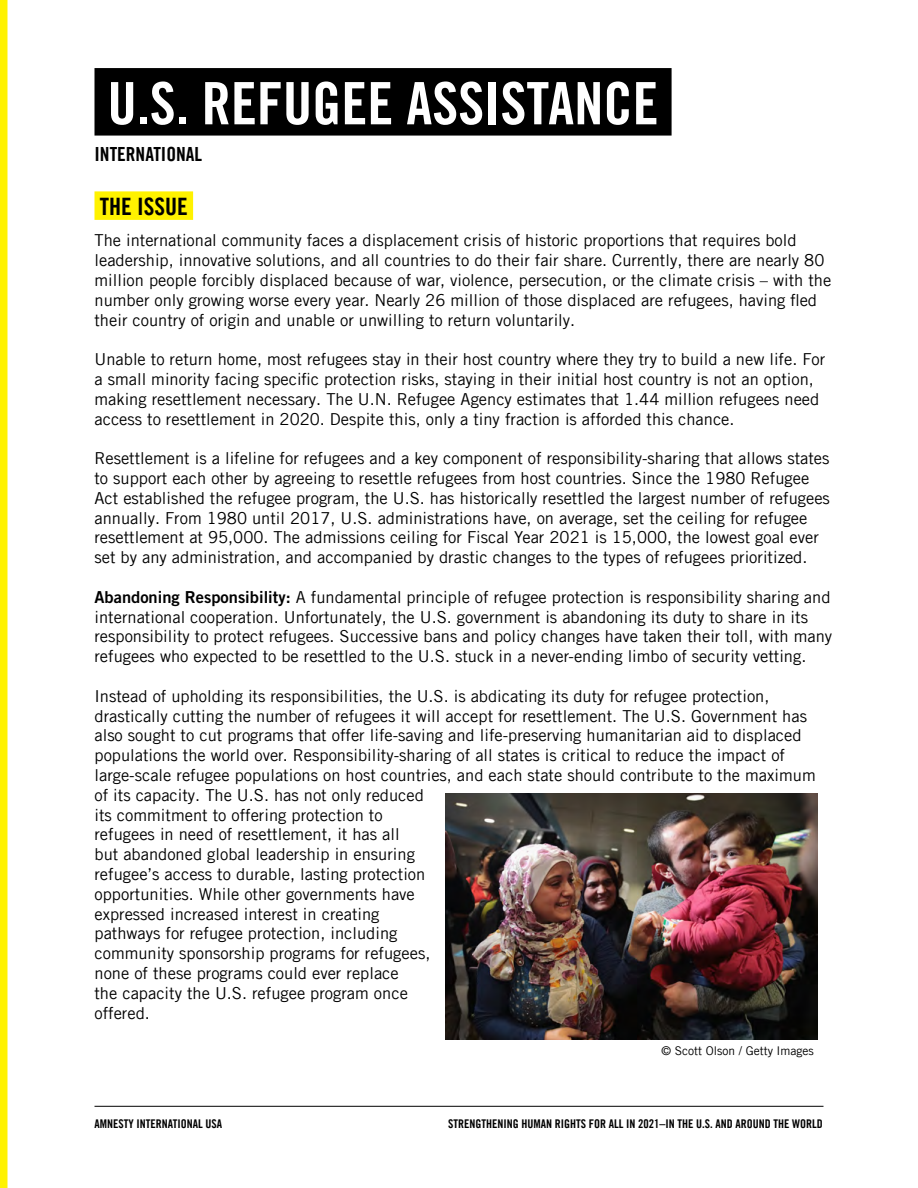
<style>
.page{position:relative;width:918px;height:1188px;background:#fff}
.page>*{position:absolute;margin:0;border:0;box-sizing:border-box;transform-origin:0 0}
.t1{font:58.5px "Amnesty Trade Gothic Bd Cn 20";color:#fff}
.t2{font:24px "Amnesty Trade Gothic Bd Cn 20";color:#000}
.t3{font:19.5px "Amnesty Trade Gothic Bd Cn 20";color:#000}
.t4{font:16.5px/19.8px "Amnesty Trade Gothic";color:#000}
.t5{font:12px "Amnesty Trade Gothic Bd Cn 20";color:#000}
.t6{font:12px "Amnesty Trade Gothic";color:#000}
.s1{font-family:"Trade Gothic LT Std Bd 2"}
</style>
<div class="page">
<div style="left:0;top:0;width:8px;height:1188px;background:#fff200"></div>
<hr style="left:94px;top:1106px;width:730px;height:1px;background:#000">
<div style="left:94px;top:191px;width:99px;height:29px;background:#fff200"></div>
<div style="left:94px;top:68px;width:578px;height:68px;background:#000"></div>
<img style="left:446px;top:793px;width:371px;height:247px">
<h1 class="t1" style="left:107px;top:68px;width:553px">U.S. REFUGEE ASSISTANCE</h1>
<p class="t3" style="left:94px;top:143px;width:109px">INTERNATIONAL</p>
<h2 class="t2" style="left:100px;top:192px;width:89px">THE ISSUE</h2>
<p class="t4" style="left:94px;top:230px;width:738px">The international community faces a displacement crisis of historic proportions that requires bold leadership, innovative solutions, and all countries to do their fair share. Currently, there are nearly 80 million people forcibly displaced because of war, violence, persecution, or the climate crisis – with the number only growing worse every year. Nearly 26 million of those displaced are refugees, having fled their country of origin and unable or unwilling to return voluntarily.</p>
<p class="t4" style="left:94px;top:349px;width:732px">Unable to return home, most refugees stay in their host country where they try to build a new life. For a small minority facing specific protection risks, staying in their initial host country is not an option, making resettlement necessary. The U.N. Refugee Agency estimates that 1.44 million refugees need access to resettlement in 2020. Despite this, only a tiny fraction is afforded this chance.</p>
<p class="t4" style="left:94px;top:448px;width:737px">Resettlement is a lifeline for refugees and a key component of responsibility-sharing that allows states to support each other by agreeing to resettle refugees from host countries. Since the 1980 Refugee Act established the refugee program, the U.S. has historically resettled the largest number of refugees annually. From 1980 until 2017, U.S. administrations have, on average, set the ceiling for refugee resettlement at 95,000. The admissions ceiling for Fiscal Year 2021 is 15,000, the lowest goal ever set by any administration, and accompanied by drastic changes to the types of refugees prioritized.</p>
<p class="t4" style="left:94px;top:587px;width:739px"><span class="s1">Abandoning Responsibility:</span> A fundamental principle of refugee protection is responsibility sharing and international cooperation. Unfortunately, the U.S. government is abandoning its duty to share in its responsibility to protect refugees. Successive bans and policy changes have taken their toll, with many refugees who expected to be resettled to the U.S. stuck in a never-ending limbo of security vetting.</p>
<p class="t4" style="left:94px;top:686px;width:723px">Instead of upholding its responsibilities, the U.S. is abdicating its duty for refugee protection, drastically cutting the number of refugees it will accept for resettlement. The U.S. Government has also sought to cut programs that offer life-saving and life-preserving humanitarian aid to displaced populations the world over. Responsibility-sharing of all states is critical to reduce the impact of large-scale refugee populations on host countries, and each state should contribute to the maximum of its capacity. The U.S. has not only reduced<br>its commitment to offering protection to<br>refugees in need of resettlement, it has all<br>but abandoned global leadership in ensuring<br>refugee’s access to durable, lasting protection<br>opportunities. While other governments have<br>expressed increased interest in creating<br>pathways for refugee protection, including<br>community sponsorship programs for refugees,<br>none of these programs could ever replace<br>the capacity the U.S. refugee program once<br>offered.</p>
<p class="t6" style="left:661px;top:1043px;width:154px">© Scott Olson / Getty Images</p>
<p class="t5" style="left:94px;top:1117px;width:129px">AMNESTY INTERNATIONAL USA</p>
<p class="t5" style="left:448px;top:1117px;width:376px">STRENGTHENING HUMAN RIGHTS FOR ALL IN 2021–IN THE U.S. AND AROUND THE WORLD</p>
</div>
